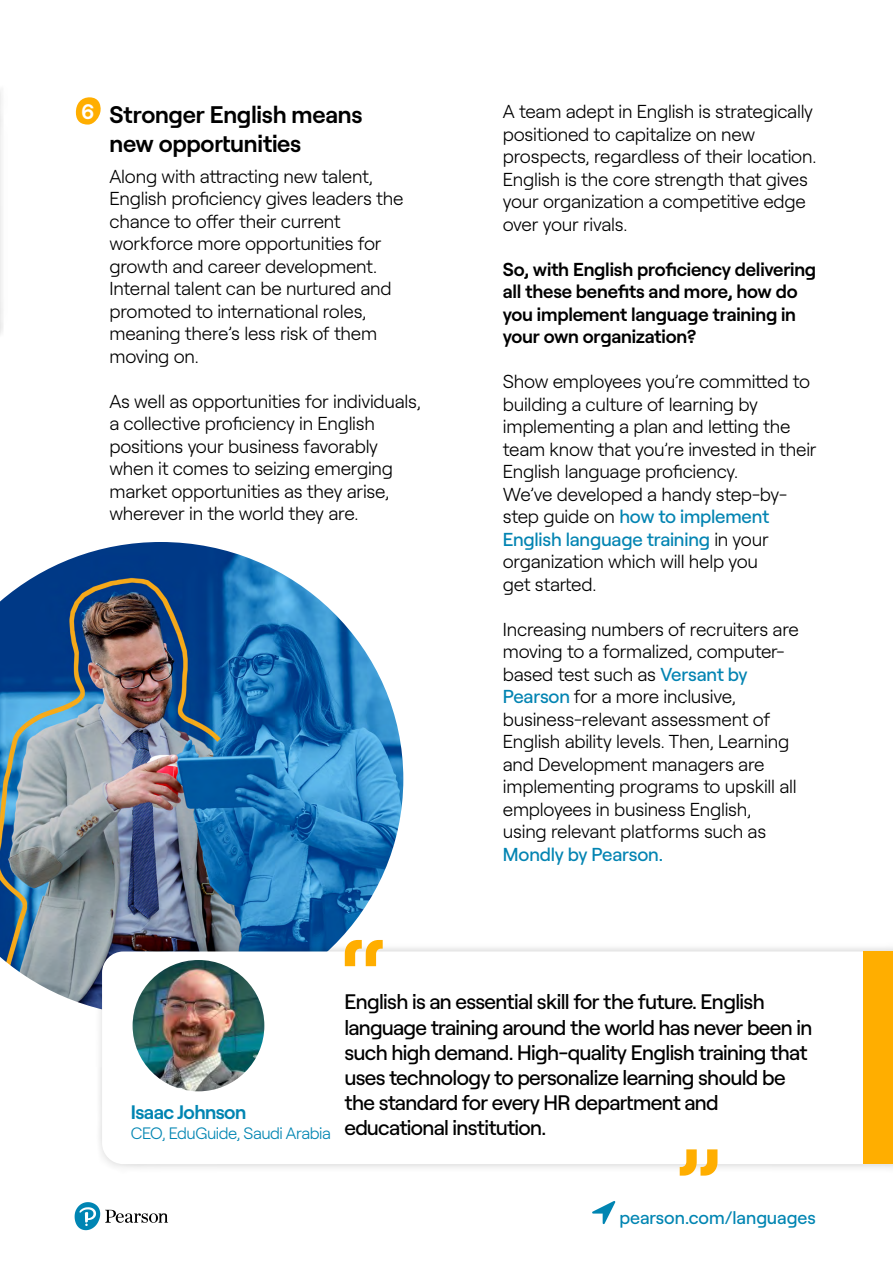
<style>
.page{position:relative;width:893px;height:1263px;background:#fff}
.page>*{position:absolute;margin:0;border:0;box-sizing:border-box;transform-origin:0 0}
.t1{font:500 112.5px "Roobert";color:#ffae00}
.t2{font:600 24px/28.8px "Roobert";letter-spacing:-.01em;color:#000}
.t3{font:500 21px/25.2px "Roobert";letter-spacing:-.03em;color:#000}
.t4{font:600 21px "Roobert";color:#fff}
.t5{font:600 19.5px "Roobert";letter-spacing:-.03em;color:#0085b2}
.t6{font:300 18.75px/22.5px "Roobert";letter-spacing:-.015em;color:#000}
.t7{font:600 18.75px/22.5px "Roobert";letter-spacing:-.01em;color:#000}
.t8{font:500 18.75px "Roobert";letter-spacing:-.01em;color:#0384b2}
.t9{font:500 18px "Roobert";color:#0085b2}
.t10{font:300 16.5px "Roobert";letter-spacing:-.025em;color:#0085b2}
.s1{font-weight:500;color:#0384b2}
</style>
<div class="page">
<svg style="left:592px;top:1201px;width:23px;height:23px"></svg>
<svg style="left:75px;top:1202px;width:93px;height:28px"></svg>
<img style="left:0;top:542px;width:403px;height:466px">
<svg style="left:76px;top:97px;width:25px;height:28px"></svg>
<div style="left:95px;top:942px;width:798px;height:231px;background:#000;opacity:.2"></div>
<svg style="left:102px;top:951px;width:761px;height:213px"></svg>
<div style="left:863px;top:951px;width:30px;height:213px;background:#ffae00"></div>
<img style="left:133px;top:960px;width:131px;height:131px;border-radius:66px">
<p class="t4" style="left:81px;top:95px;width:15px">6</p>
<p class="t2" style="left:109px;top:98px;width:255px">Stronger English means new opportunities</p>
<p class="t6" style="left:109px;top:163px;width:296px">Along with attracting new talent,<br>English proficiency gives leaders the chance to offer their current workforce more opportunities for growth and career development.<br>Internal talent can be nurtured and promoted to international roles, meaning there’s less risk of them moving on.</p>
<p class="t6" style="left:109px;top:388px;width:313px">As well as opportunities for individuals, a collective proficiency in English positions your business favorably when it comes to seizing emerging market opportunities as they arise, wherever in the world they are.</p>
<p class="t6" style="left:503px;top:99px;width:315px">A team adept in English is strategically positioned to capitalize on new prospects, regardless of their location.<br>English is the core strength that gives your organization a competitive edge over your rivals.</p>
<p class="t7" style="left:503px;top:256px;width:315px">So, with English proficiency delivering all these benefits and more, how do you implement language training in your own organization?</p>
<p class="t6" style="left:503px;top:369px;width:315px">Show employees you’re committed to building a culture of learning by implementing a plan and letting the team know that you’re invested in their<br>English language proficiency.<br>We’ve developed a handy step-by&shy;step guide on <span class="s1">how to implement<br>English language training</span> in your organization which will help you<br>get started.</p>
<p class="t6" style="left:503px;top:616px;width:298px">Increasing numbers of recruiters are moving to a formalized, computer&shy;based test such as <span class="s1">Versant by Pearson</span> for a more inclusive, business-relevant assessment of English ability levels. Then, Learning and Development managers are implementing programs to upskill all employees in business English, using relevant platforms such as</p>
<p class="t8" style="left:503px;top:840px;width:162px">Mondly by Pearson.</p>
<p class="t5" style="left:131px;top:1097px;width:117px">Isaac Johnson</p>
<p class="t10" style="left:131px;top:1121px;width:201px">CEO, EduGuide, Saudi Arabia</p>
<h1 class="t1" style="left:340px;top:895px;width:51px">“</h1>
<p class="t3" style="left:344px;top:987px;width:469px">English is an essential skill for the future. English language training around the world has never been in such high demand. High-quality English training that uses technology to personalize learning should be the standard for every HR department and educational institution.</p>
<h1 class="t1" style="left:675px;top:1105px;width:51px">”</h1>
<p class="t9" style="left:619px;top:1204px;width:198px">pearson.com/languages</p>
</div>
